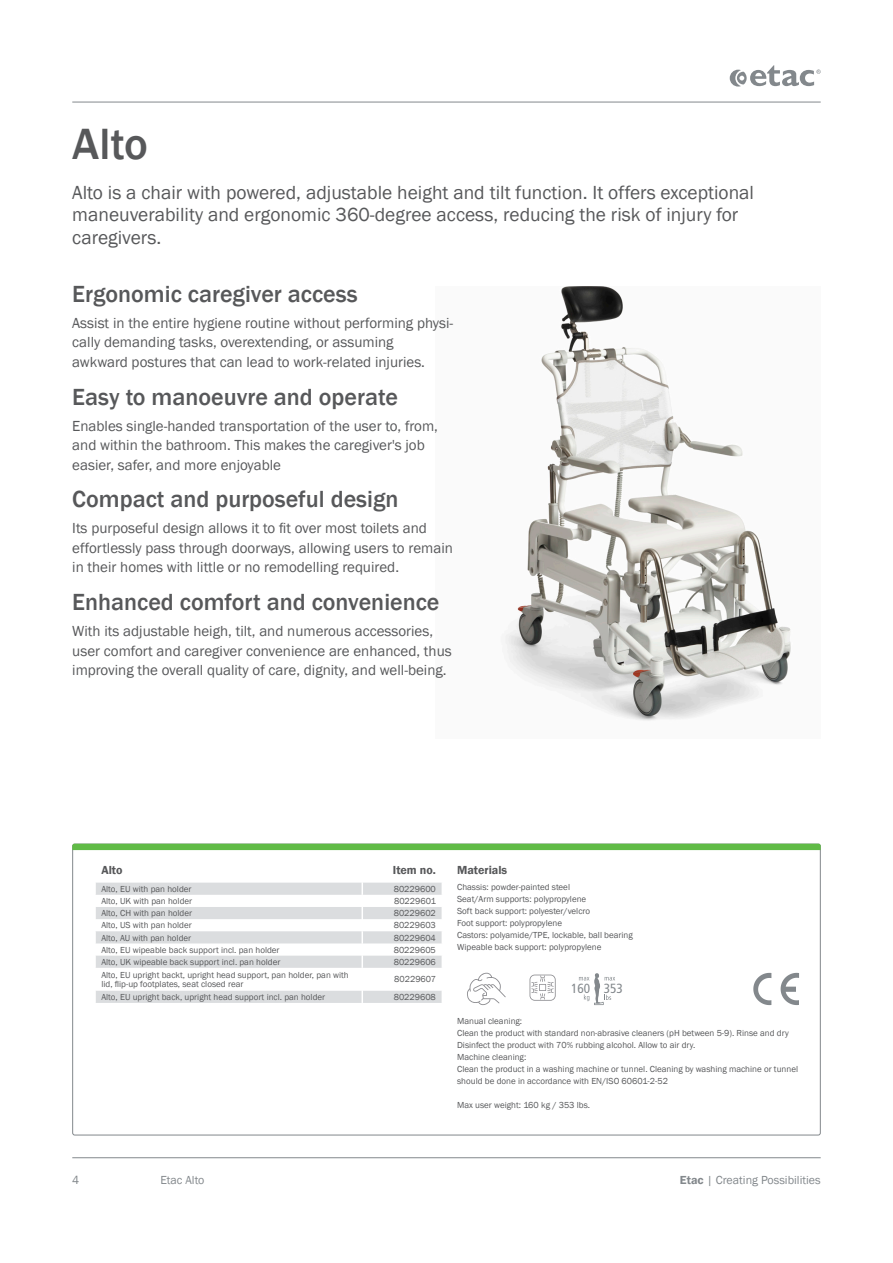
<style>
.page{position:relative;width:893px;height:1263px;background:#fff}
.page>*{position:absolute;margin:0;border:0;box-sizing:border-box;transform-origin:0 0}
._3__Header_-_Intro__toc{font:500 45px "Franklin Gothic";color:#57585a}
._4__Header_-_Basic_body{font:500 24px "Franklin Gothic";color:#57585a}
._3__Body_-_Intro{font:19.5px/22.5px "Franklin Gothic";color:#57585a}
._4__Body_-_Basic_body{font:15px/19.5px "Franklin Gothic";color:#57585a}
._4__Header_-_Basic_body-2{font:15px/19.5px "Franklin Gothic";color:#57585a}
.t1{font:condensed 13.2px "Frutiger LT Pro";color:#83888c}
.t2{font:12px "Franklin Gothic";color:#83888c}
._6__Header_-_Facts{font:600 12px "Franklin Gothic";color:#57585a}
._6__Body_-_Facts{font:9px/12px "Franklin Gothic";color:#57585a}
._6__Header_-_Facts-2{font:9px/12px "Franklin Gothic";color:#57585a}
.s1{font-weight:600}
</style>
<div class="page">
<hr style="left:72px;top:102px;width:749px;height:1px;background:#83888c">
<hr style="left:72px;top:1157px;width:749px;height:1px;background:#83888c">
<svg style="left:730px;top:65px;width:91px;height:22px"></svg>
<img style="left:505px;top:286px;width:286px;height:435px">
<svg style="left:96px;top:882px;width:346px;height:121px"></svg>
<svg style="left:467px;top:973px;width:39px;height:32px"></svg>
<svg style="left:530px;top:974px;width:26px;height:27px"></svg>
<svg style="left:579px;top:973px;width:36px;height:32px"></svg>
<svg style="left:753px;top:973px;width:18px;height:32px"></svg>
<svg style="left:781px;top:973px;width:18px;height:32px"></svg>
<div style="left:72px;top:844px;width:749px;height:6px;background:#60bb46"></div>
<p class="_3__Header_-_Intro__toc" style="left:72px;top:116px;width:77px">Alto</p>
<p class="_3__Body_-_Intro" style="left:72px;top:181px;width:683px">Alto is a chair with powered, adjustable height and tilt function. It offers exceptional maneuverability and ergonomic 360-degree access, reducing the risk of injury for caregivers.</p>
<p class="_4__Header_-_Basic_body" style="left:72px;top:279px;width:287px">Ergonomic caregiver access</p>
<p class="_4__Header_-_Basic_body-2" style="left:72px;top:313px;width:382px">Assist in the entire hygiene routine without performing physi&shy;cally demanding tasks, overextending, or assuming<br>awkward postures that can lead to work-related injuries.</p>
<p class="_4__Header_-_Basic_body" style="left:72px;top:382px;width:327px">Easy to manoeuvre and operate</p>
<p class="_4__Body_-_Basic_body" style="left:72px;top:416px;width:367px">Enables single-handed transportation of the user to, from, and within the bathroom. This makes the caregiver's job easier, safer, and more enjoyable</p>
<p class="_4__Header_-_Basic_body" style="left:72px;top:485px;width:328px">Compact and purposeful design</p>
<p class="_4__Body_-_Basic_body" style="left:72px;top:519px;width:382px">Its purposeful design allows it to fit over most toilets and effortlessly pass through doorways, allowing users to remain in their homes with little or no remodelling required.</p>
<p class="_4__Header_-_Basic_body" style="left:72px;top:587px;width:369px">Enhanced comfort and convenience</p>
<p class="_4__Body_-_Basic_body" style="left:72px;top:622px;width:381px">With its adjustable heigh, tilt, and numerous accessories, user comfort and caregiver convenience are enhanced, thus improving the overall quality of care, dignity, and well-being.</p>
<p class="_6__Header_-_Facts" style="left:101px;top:863px;width:23px">Alto</p>
<p class="_6__Header_-_Facts" style="left:393px;top:863px;width:45px">Item no.</p>
<p class="_6__Body_-_Facts" style="left:101px;top:883px;width:92px">Alto, EU with pan holder</p>
<p class="_6__Body_-_Facts" style="left:394px;top:883px;width:44px">80229600</p>
<p class="_6__Body_-_Facts" style="left:101px;top:895px;width:92px">Alto, UK with pan holder</p>
<p class="_6__Body_-_Facts" style="left:394px;top:895px;width:43px">80229601</p>
<p class="_6__Body_-_Facts" style="left:101px;top:907px;width:92px">Alto, CH with pan holder</p>
<p class="_6__Body_-_Facts" style="left:394px;top:907px;width:44px">80229602</p>
<p class="_6__Body_-_Facts" style="left:101px;top:919px;width:92px">Alto, US with pan holder</p>
<p class="_6__Body_-_Facts" style="left:394px;top:919px;width:44px">80229603</p>
<p class="_6__Body_-_Facts" style="left:101px;top:932px;width:91px">Alto, AU with pan holder</p>
<p class="_6__Body_-_Facts" style="left:394px;top:932px;width:44px">80229604</p>
<p class="_6__Body_-_Facts" style="left:101px;top:944px;width:180px">Alto, EU wipeable back support incl. pan holder</p>
<p class="_6__Body_-_Facts" style="left:394px;top:944px;width:44px">80229605</p>
<p class="_6__Body_-_Facts" style="left:101px;top:956px;width:180px">Alto, UK wipeable back support incl. pan holder</p>
<p class="_6__Body_-_Facts" style="left:394px;top:956px;width:44px">80229606</p>
<p class="_6__Body_-_Facts" style="left:101px;top:971px;width:249px;line-height:9px">Alto, EU upright backt, upright head support, pan holder, pan with lid, flip-up footplates, seat closed rear</p>
<p class="_6__Body_-_Facts" style="left:394px;top:974px;width:43px">80229607</p>
<p class="_6__Body_-_Facts" style="left:101px;top:991px;width:225px">Alto, EU upright back, upright head support incl. pan holder</p>
<p class="_6__Body_-_Facts" style="left:394px;top:991px;width:44px">80229608</p>
<p class="_6__Header_-_Facts" style="left:457px;top:863px;width:52px">Materials</p>
<p class="_6__Header_-_Facts-2" style="left:457px;top:881px;width:177px">Chassis: powder-painted steel<br>Seat/Arm supports: polypropylene<br>Soft back support: polyester/velcro<br>Foot support: polypropylene<br>Castors: polyamide/TPE, lockable, ball bearing Wipeable back support: polypropylene</p>
<p class="t1" style="left:571px;top:980px;width:53px">160 353</p>
<p class="_6__Body_-_Facts" style="left:457px;top:1015px;width:342px">Manual cleaning:<br>Clean the product with standard non-abrasive cleaners (pH between 5-9). Rinse and dry Disinfect the product with 70% rubbing alcohol. Allow to air dry.<br>Machine cleaning:<br>Clean the product in a washing machine or tunnel. Cleaning by washing machine or tunnel should be done in accordance with EN/ISO 60601-2-52</p>
<p class="_6__Body_-_Facts" style="left:457px;top:1099px;width:135px">Max user weight: 160 kg / 353 lbs.</p>
<h3 class="t2" style="left:72px;top:1173px;width:9px">4</h3>
<h3 class="t2" style="left:160px;top:1173px;width:46px">Etac Alto</h3>
<h3 class="t2" style="left:680px;top:1173px;width:142px"><span class="s1">Etac</span> | Creating Possibilities</h3>
</div>
